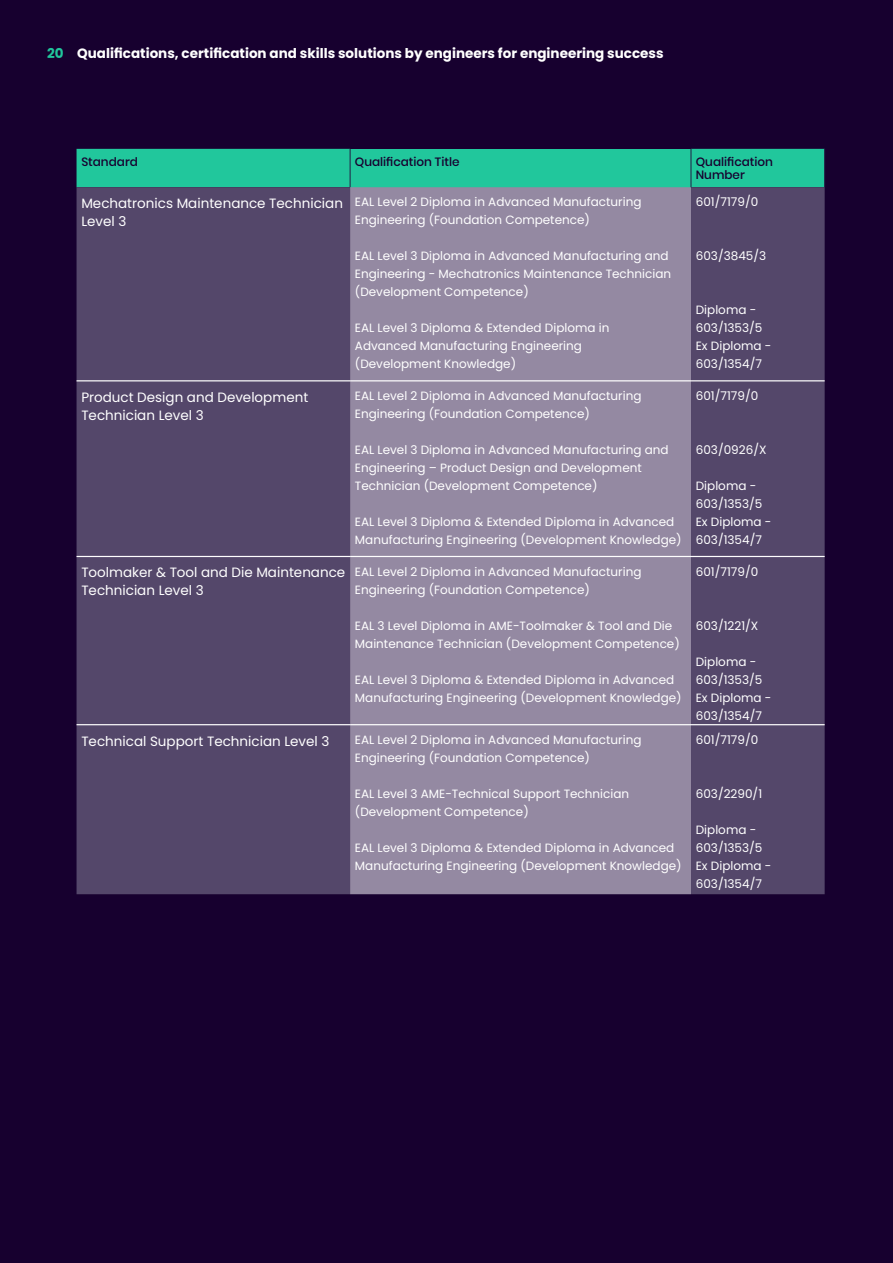
<style>
.page{position:relative;width:893px;height:1263px;background:#17002f}
.page>*{position:absolute;margin:0;border:0;box-sizing:border-box;transform-origin:0 0}
.t1{font:13.5px/18px "Poppins";color:#fff}
.t2{font:700 13.5px "Poppins";color:#fff}
.t3{font:12px/18px "Poppins";color:#fff}
.t4{font:500 12px/13.2px "Poppins";color:#17002f}
.s1{color:#21c69c}
</style>
<div class="page">
<div style="left:77px;top:149px;width:747px;height:38px;background:#21c79c"></div>
<div style="left:350px;top:149px;width:341px;height:38px;background:#21c79c"></div>
<div style="left:77px;top:187px;width:748px;height:707px;background:#54476a"></div>
<div style="left:350px;top:187px;width:341px;height:707px;background:#9489a2"></div>
<hr style="left:824px;top:149px;width:1px;height:38px;background:#231e45">
<hr style="left:77px;top:724px;width:273px;height:1px;background:#fff">
<hr style="left:691px;top:724px;width:134px;height:1px;background:#fff">
<hr style="left:350px;top:149px;width:1px;height:38px;background:#231e45">
<hr style="left:691px;top:149px;width:1px;height:38px;background:#231e45">
<hr style="left:77px;top:380px;width:273px;height:1px;background:#fff">
<hr style="left:77px;top:556px;width:273px;height:1px;background:#fff">
<hr style="left:691px;top:380px;width:134px;height:1px;background:#fff">
<hr style="left:691px;top:556px;width:134px;height:1px;background:#fff">
<hr style="left:350px;top:380px;width:341px;height:1px;background:#fff">
<hr style="left:350px;top:556px;width:341px;height:1px;background:#fff">
<hr style="left:350px;top:724px;width:341px;height:1px;background:#fff">
<p class="t2" style="left:47px;top:45px;width:618px"><span class="s1">20</span> Qualifications, certification and skills solutions by engineers for engineering success</p>
<p class="t4" style="left:81px;top:155px;width:58px">Standard</p>
<p class="t4" style="left:355px;top:155px;width:106px">Qualification Title</p>
<p class="t4" style="left:696px;top:155px;width:79px">Qualification<br>Number</p>
<p class="t1" style="left:81px;top:194px;width:263px">Mechatronics Maintenance Technician<br>Level 3</p>
<p class="t3" style="left:355px;top:193px;width:288px">EAL Level 2 Diploma in Advanced Manufacturing<br>Engineering (Foundation Competence)</p>
<p class="t3" style="left:355px;top:247px;width:318px">EAL Level 3 Diploma in Advanced Manufacturing and<br>Engineering - Mechatronics Maintenance Technician (Development Competence)</p>
<p class="t3" style="left:355px;top:319px;width:256px">EAL Level 3 Diploma &amp; Extended Diploma in<br>Advanced Manufacturing Engineering (Development Knowledge)</p>
<p class="t3" style="left:696px;top:193px;width:64px">601/7179/0</p>
<p class="t3" style="left:696px;top:247px;width:72px">603/3845/3</p>
<p class="t3" style="left:696px;top:301px;width:77px">Diploma -<br>603/1353/5<br>Ex Diploma -<br>603/1354/7</p>
<p class="t1" style="left:81px;top:388px;width:228px">Product Design and Development<br>Technician Level 3</p>
<p class="t3" style="left:355px;top:387px;width:288px">EAL Level 2 Diploma in Advanced Manufacturing<br>Engineering (Foundation Competence)</p>
<p class="t3" style="left:355px;top:441px;width:315px">EAL Level 3 Diploma in Advanced Manufacturing and<br>Engineering – Product Design and Development<br>Technician (Development Competence)</p>
<p class="t3" style="left:355px;top:513px;width:328px">EAL Level 3 Diploma &amp; Extended Diploma in Advanced<br>Manufacturing Engineering (Development Knowledge)</p>
<p class="t1" style="left:81px;top:564px;width:265px">Toolmaker &amp; Tool and Die Maintenance<br>Technician Level 3</p>
<p class="t3" style="left:355px;top:563px;width:288px">EAL Level 2 Diploma in Advanced Manufacturing<br>Engineering (Foundation Competence)</p>
<p class="t3" style="left:355px;top:617px;width:326px">EAL 3 Level Diploma in AME-Toolmaker &amp; Tool and Die<br>Maintenance Technician (Development Competence)</p>
<p class="t3" style="left:355px;top:671px;width:328px">EAL Level 3 Diploma &amp; Extended Diploma in Advanced<br>Manufacturing Engineering (Development Knowledge)</p>
<p class="t1" style="left:81px;top:732px;width:250px">Technical Support Technician Level 3</p>
<p class="t3" style="left:355px;top:731px;width:288px">EAL Level 2 Diploma in Advanced Manufacturing<br>Engineering (Foundation Competence)</p>
<p class="t3" style="left:355px;top:785px;width:276px">EAL Level 3 AME-Technical Support Technician (Development Competence)</p>
<p class="t3" style="left:355px;top:839px;width:328px">EAL Level 3 Diploma &amp; Extended Diploma in Advanced<br>Manufacturing Engineering (Development Knowledge)</p>
<p class="t3" style="left:696px;top:387px;width:64px">601/7179/0</p>
<p class="t3" style="left:696px;top:441px;width:72px">603/0926/X</p>
<p class="t3" style="left:696px;top:477px;width:77px">Diploma -<br>603/1353/5<br>Ex Diploma -<br>603/1354/7</p>
<p class="t3" style="left:696px;top:563px;width:64px">601/7179/0</p>
<p class="t3" style="left:696px;top:617px;width:64px">603/1221/X</p>
<p class="t3" style="left:696px;top:653px;width:77px">Diploma -<br>603/1353/5<br>Ex Diploma -<br>603/1354/7</p>
<p class="t3" style="left:696px;top:731px;width:64px">601/7179/0</p>
<p class="t3" style="left:696px;top:785px;width:68px">603/2290/1</p>
<p class="t3" style="left:696px;top:821px;width:77px">Diploma -<br>603/1353/5<br>Ex Diploma -<br>603/1354/7</p>
</div>
